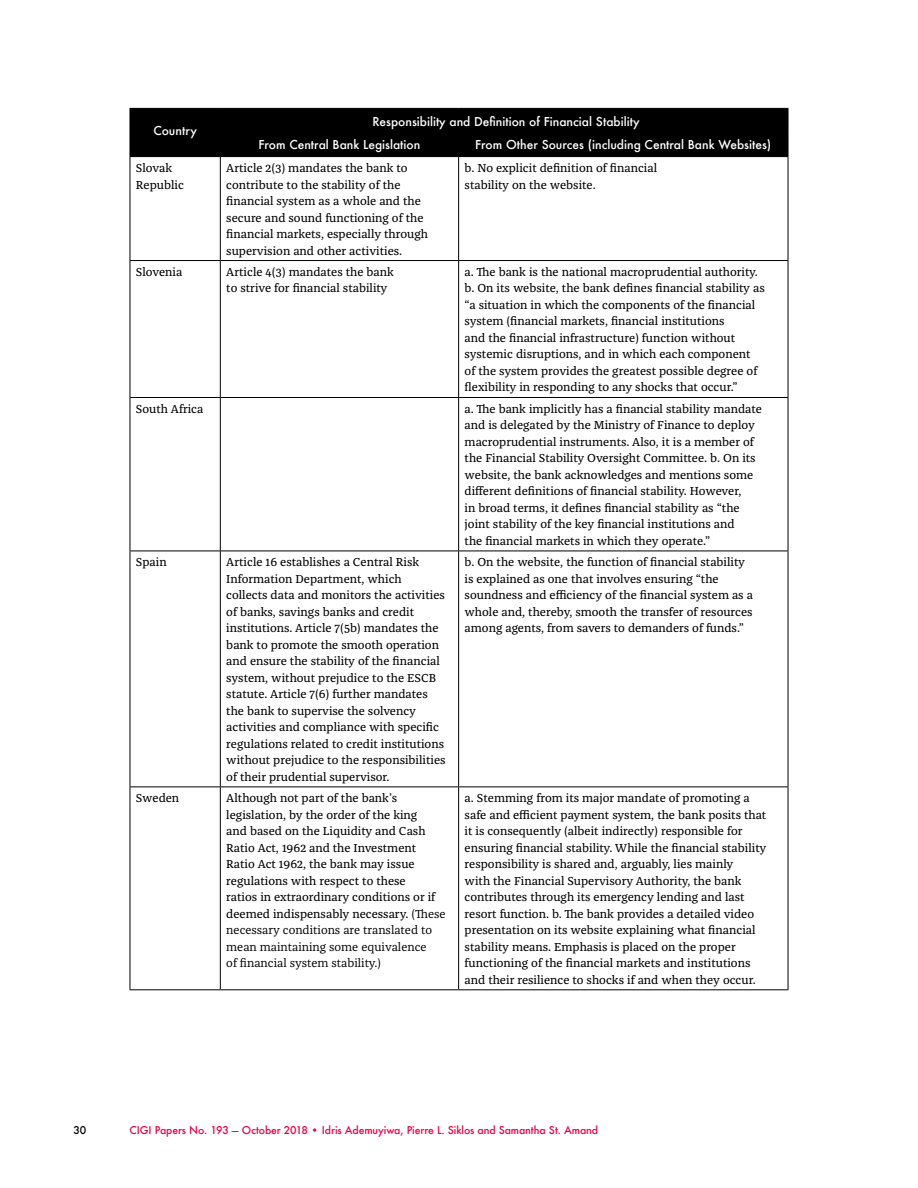
<style>
.page{position:relative;width:918px;height:1188px;background:#fff}
.page>*{position:absolute;margin:0;border:0;box-sizing:border-box;transform-origin:0 0}
.t1{font:12px/16.5px "Franziska Pro";color:#000}
.t2{font:500 12px/22.5px "Futura";color:#fff}
.t3{font:500 10.5px "Futura";letter-spacing:-.01em;color:#eb0045}
.t4{font:500 10.5px "Futura";color:#000}
.s1{font-style:inherit}
</style>
<div class="page">
<hr style="left:130px;top:157px;width:1px;height:103px;background:#000">
<hr style="left:220px;top:157px;width:1px;height:103px;background:#000">
<hr style="left:458px;top:157px;width:1px;height:103px;background:#000">
<hr style="left:788px;top:157px;width:1px;height:103px;background:#000">
<hr style="left:130px;top:260px;width:90px;height:1px;background:#000">
<hr style="left:130px;top:261px;width:1px;height:136px;background:#000">
<hr style="left:220px;top:260px;width:239px;height:1px;background:#000">
<hr style="left:220px;top:261px;width:1px;height:136px;background:#000">
<hr style="left:459px;top:260px;width:329px;height:1px;background:#000">
<hr style="left:458px;top:261px;width:1px;height:136px;background:#000">
<hr style="left:788px;top:261px;width:1px;height:136px;background:#000">
<hr style="left:130px;top:397px;width:90px;height:1px;background:#000">
<hr style="left:130px;top:398px;width:1px;height:153px;background:#000">
<hr style="left:220px;top:397px;width:239px;height:1px;background:#000">
<hr style="left:220px;top:398px;width:1px;height:153px;background:#000">
<hr style="left:459px;top:397px;width:329px;height:1px;background:#000">
<hr style="left:458px;top:398px;width:1px;height:153px;background:#000">
<hr style="left:788px;top:398px;width:1px;height:153px;background:#000">
<hr style="left:130px;top:551px;width:90px;height:1px;background:#000">
<hr style="left:130px;top:551px;width:1px;height:236px;background:#000">
<hr style="left:220px;top:551px;width:239px;height:1px;background:#000">
<hr style="left:220px;top:551px;width:1px;height:236px;background:#000">
<hr style="left:459px;top:551px;width:329px;height:1px;background:#000">
<hr style="left:458px;top:551px;width:1px;height:236px;background:#000">
<hr style="left:788px;top:551px;width:1px;height:236px;background:#000">
<hr style="left:130px;top:787px;width:90px;height:1px;background:#000">
<hr style="left:130px;top:787px;width:1px;height:202px;background:#000">
<hr style="left:220px;top:787px;width:239px;height:1px;background:#000">
<hr style="left:220px;top:787px;width:1px;height:202px;background:#000">
<hr style="left:459px;top:787px;width:329px;height:1px;background:#000">
<hr style="left:458px;top:787px;width:1px;height:202px;background:#000">
<hr style="left:788px;top:787px;width:1px;height:202px;background:#000">
<div style="left:130px;top:108px;width:659px;height:49px;background:#000"></div>
<hr style="left:220px;top:156px;width:239px;height:1px;background:#000">
<hr style="left:459px;top:156px;width:329px;height:1px;background:#000">
<hr style="left:130px;top:989px;width:90px;height:1px;background:#000">
<hr style="left:220px;top:989px;width:239px;height:1px;background:#000">
<hr style="left:459px;top:989px;width:329px;height:1px;background:#000">
<p class="t2" style="left:153px;top:119px;width:45px">Country</p>
<p class="t2" style="left:259px;top:110px;width:382px;text-indent:114px">Responsibility and Definition of Financial Stability<br>From Central Bank Legislation</p>
<p class="t2" style="left:475px;top:133px;width:298px">From Other Sources (including Central Bank Websites)</p>
<p class="t1" style="left:136px;top:160px;width:49px">Slovak<br>Republic</p>
<p class="t1" style="left:226px;top:160px;width:203px">Article 2(3) mandates the bank to contribute to the stability of the financial system as a whole and the secure and sound functioning of the financial markets, especially through supervision and other activities.</p>
<p class="t1" style="left:465px;top:160px;width:194px">b. No explicit definition of financial stability on the website.</p>
<p class="t1" style="left:136px;top:264px;width:48px">Slovenia</p>
<p class="t1" style="left:226px;top:264px;width:169px">Article 4(3) mandates the bank to strive for financial stability</p>
<p class="t1" style="left:465px;top:264px;width:302px">a. The bank is the national macroprudential authority. b. On its website, the bank defines financial stability as “a situation in which the components of the financial system (financial markets, financial institutions<br>and the financial infrastructure) function without systemic disruptions, and in which each component<br>of the system provides the greatest possible degree of flexibility in responding to any shocks that occur.”</p>
<p class="t1" style="left:136px;top:401px;width:69px">South Africa</p>
<p class="t1" style="left:465px;top:401px;width:299px">a. The bank implicitly has a financial stability mandate and is delegated by the Ministry of Finance to deploy macroprudential instruments. Also, it is a member of the Financial Stability Oversight Committee. b. On its website, the bank acknowledges and mentions some different definitions of financial stability. However,<br>in broad terms, it defines financial stability as “the joint stability of the key financial institutions and<br>the financial markets in which they operate.”</p>
<p class="t1" style="left:136px;top:554px;width:32px">Spain</p>
<p class="t1" style="left:226px;top:554px;width:221px">Article 16 establishes a Central Risk Information Department, which collects data and monitors the activities of banks, savings banks and credit institutions. Article 7(5b) mandates the bank to promote the smooth operation and ensure the stability of the financial system, without prejudice to the ESCB statute. Article 7(6) further mandates the bank to supervise the solvency activities and compliance with specific regulations related to credit institutions without prejudice to the responsibilities of their prudential supervisor.</p>
<p class="t1" style="left:465px;top:554px;width:290px">b. On the website, the function of financial stability is explained as one that involves ensuring “the soundness and efficiency of the financial system as a whole and, thereby, smooth the transfer of resources among agents, from savers to demanders of funds.”</p>
<p class="t1" style="left:136px;top:790px;width:45px">Sweden</p>
<p class="t1" style="left:226px;top:790px;width:221px">Although not part of the bank’s legislation, by the order of the king<br>and based on the Liquidity and Cash Ratio Act, 1962 and the Investment Ratio Act 1962, the bank may issue regulations with respect to these<br>ratios in extraordinary conditions or if deemed indispensably necessary. <span class="s1">(These necessary conditions are translated to mean maintaining some equivalence<br>of financial system stability.)</span></p>
<p class="t1" style="left:465px;top:790px;width:303px">a. Stemming from its major mandate of promoting a safe and efficient payment system, the bank posits that it is consequently (albeit indirectly) responsible for ensuring financial stability. While the financial stability responsibility is shared and, arguably, lies mainly<br>with the Financial Supervisory Authority, the bank contributes through its emergency lending and last resort function. b. The bank provides a detailed video presentation on its website explaining what financial stability means. Emphasis is placed on the proper functioning of the financial markets and institutions and their resilience to shocks if and when they occur.</p>
<p class="t4" style="left:73px;top:1123px;width:14px">30</p>
<p class="t3" style="left:130px;top:1123px;width:470px">CIGI Papers No. 193 — October 2018 • Idris Ademuyiwa, Pierre L. Siklos and Samantha St. Amand</p>
</div>
